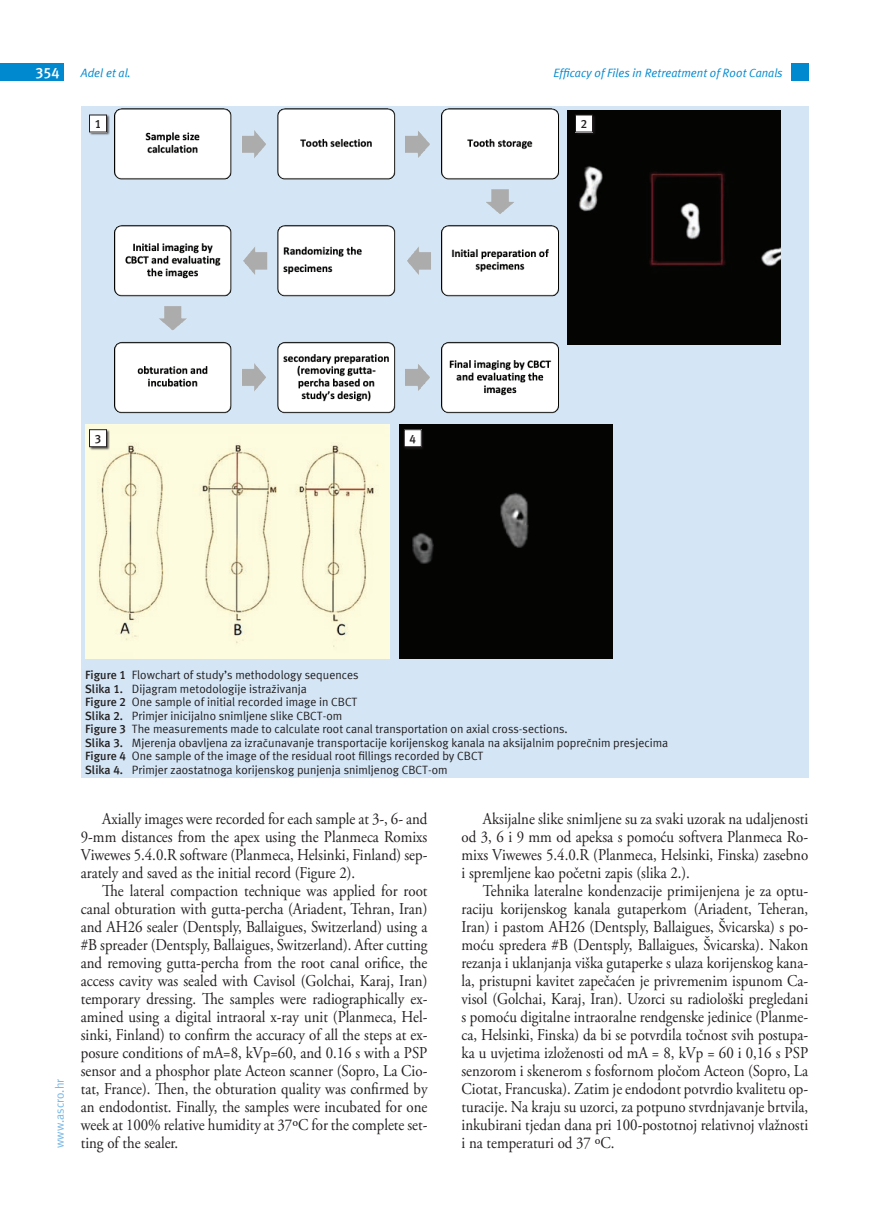
<style>
.page{position:relative;width:872px;height:1212px;background:#fff}
.page>*{position:absolute;margin:0;border:0;box-sizing:border-box;transform-origin:0 0}
.t1{font:16.5px/18px "Adobe Garamond Pro";color:#231f20;text-align:justify;scale:.9 1}
.t2{font:700 15px "Meta ASC";color:#fff}
.t3{font:12px/13.5px "Meta ASC";color:#231f20}
.t4{font:italic 12px "Meta ASC";color:#0089cf}
.t5{font:12px "Meta ASC";color:#77b6e4}
.t6{font:700 12px "Meta ASC";color:#231f20}
.s1{font-weight:700}
</style>
<div class="page">
<div style="left:791px;top:64px;width:17px;height:17px;background:#0089cf"></div>
<div style="left:0;top:64px;width:64px;height:17px;background:#0089cf"></div>
<div style="left:81px;top:106px;width:727px;height:591px;background:#d4e6f6"></div>
<div style="left:81px;top:666px;width:727px;height:112px;background:#d4e6f6"></div>
<img style="left:115px;top:108px;width:444px;height:306px">
<div style="left:568px;top:111px;width:212px;height:233px;background:#040503"></div>
<img style="left:85px;top:424px;width:305px;height:234px">
<div style="left:400px;top:424px;width:212px;height:234px;background:#040503"></div>
<div style="left:89px;top:114px;width:21px;height:21px;background:#231f20;opacity:.75"></div>
<div style="left:89px;top:115px;width:17px;height:17px;background:#fff"></div>
<div style="left:89px;top:115px;width:18px;height:17px;border:1px solid #231f20"></div>
<div style="left:89px;top:429px;width:21px;height:21px;background:#231f20;opacity:.75"></div>
<div style="left:89px;top:430px;width:17px;height:17px;background:#fff"></div>
<div style="left:89px;top:429px;width:18px;height:18px;border:1px solid #231f20"></div>
<div style="left:403px;top:429px;width:21px;height:21px;background:#231f20;opacity:.75"></div>
<div style="left:404px;top:430px;width:17px;height:17px;background:#fff"></div>
<div style="left:404px;top:429px;width:17px;height:18px;border:1px solid #231f20"></div>
<div style="left:575px;top:114px;width:21px;height:21px;background:#231f20;opacity:.75"></div>
<div style="left:575px;top:115px;width:17px;height:17px;background:#fff"></div>
<p class="t2" style="left:35px;top:64px;width:26px">354</p>
<p class="t4" style="left:81px;top:66px;width:52px">Adel et al.</p>
<p class="t4" style="left:553px;top:66px;width:231px">Efficacy of Files in Retreatment of Root Canals</p>
<p class="t6" style="left:95px;top:117px;width:8px">1</p>
<p class="t6" style="left:95px;top:432px;width:8px">3</p>
<p class="t6" style="left:409px;top:432px;width:8px">4</p>
<p class="t6" style="left:581px;top:117px;width:8px">2</p>
<p class="t5" style="left:53px;top:1148px;width:71px;rotate:-90deg">www.ascro.hr</p>
<p class="t3" style="left:85px;top:668px;width:584px"><span class="s1">Figure 1</span> Flowchart of study’s methodology sequences<br><span class="s1">Slika 1.</span> Dijagram metodologije istraživanja<br><span class="s1">Figure 2</span> One sample of initial recorded image in CBCT<br><span class="s1">Slika 2.</span> Primjer inicijalno snimljene slike CBCT-om<br><span class="s1">Figure 3</span> The measurements made to calculate root canal transportation on axial cross-sections.<br><span class="s1">Slika 3.</span> Mjerenja obavljena za izračunavanje transportacije korijenskog kanala na aksijalnim poprečnim presjecima <span class="s1">Figure 4</span> One sample of the image of the residual root fillings recorded by CBCT<br><span class="s1">Slika 4.</span> Primjer zaostatnoga korijenskog punjenja snimljenog CBCT-om</p>
<p class="t1" style="left:81px;top:810px;width:387px;text-indent:21px">Axially images were recorded for each sample at 3-, 6- and 9-mm distances from the apex using the Planmeca Romixs Viwewes 5.4.0.R software (Planmeca, Helsinki, Finland) sep&shy;arately and saved as the initial record (Figure 2).</p>
<p class="t1" style="left:81px;top:882px;width:387px;text-indent:21px">The lateral compaction technique was applied for root canal obturation with gutta-percha (Ariadent, Tehran, Iran) and AH26 sealer (Dentsply, Ballaigues, Switzerland) using a #B spreader (Dentsply, Ballaigues, Switzerland). After cutting and removing gutta-percha from the root canal orifice, the access cavity was sealed with Cavisol (Golchai, Karaj, Iran) temporary dressing. The samples were radiographically ex&shy;amined using a digital intraoral x-ray unit (Planmeca, Hel&shy;sinki, Finland) to confirm the accuracy of all the steps at ex&shy;posure conditions of mA=8, kVp=60, and 0.16 s with a PSP sensor and a phosphor plate Acteon scanner (Sopro, La Cio&shy;tat, France). Then, the obturation quality was confirmed by an endodontist. Finally, the samples were incubated for one week at 100% relative humidity at 37ºC for the complete set&shy;ting of the sealer.</p>
<p class="t1" style="left:461px;top:810px;width:387px;text-indent:21px">Aksijalne slike snimljene su za svaki uzorak na udaljenosti od 3, 6 i 9 mm od apeksa s pomoću softvera Planmeca Ro&shy;mixs Viwewes 5.4.0.R (Planmeca, Helsinki, Finska) zasebno i spremljene kao početni zapis (slika 2.).</p>
<p class="t1" style="left:461px;top:882px;width:387px;text-indent:21px">Tehnika lateralne kondenzacije primijenjena je za optu&shy;raciju korijenskog kanala gutaperkom (Ariadent, Teheran, Iran) i pastom AH26 (Dentsply, Ballaigues, Švicarska) s po&shy;moću spredera #B (Dentsply, Ballaigues, Švicarska). Nakon rezanja i uklanjanja viška gutaperke s ulaza korijenskog kana&shy;la, pristupni kavitet zapečaćen je privremenim ispunom Ca&shy;visol (Golchai, Karaj, Iran). Uzorci su radiološki pregledani s pomoću digitalne intraoralne rendgenske jedinice (Planme&shy;ca, Helsinki, Finska) da bi se potvrdila točnost svih postupa&shy;ka u uvjetima izloženosti od mA = 8, kVp = 60 i 0,16 s PSP senzorom i skenerom s fosfornom pločom Acteon (Sopro, La Ciotat, Francuska). Zatim je endodont potvrdio kvalitetu op&shy;turacije. Na kraju su uzorci, za potpuno stvrdnjavanje brtvila, inkubirani tjedan dana pri 100-postotnoj relativnoj vlažnosti i na temperaturi od 37 ºC.</p>
</div>
